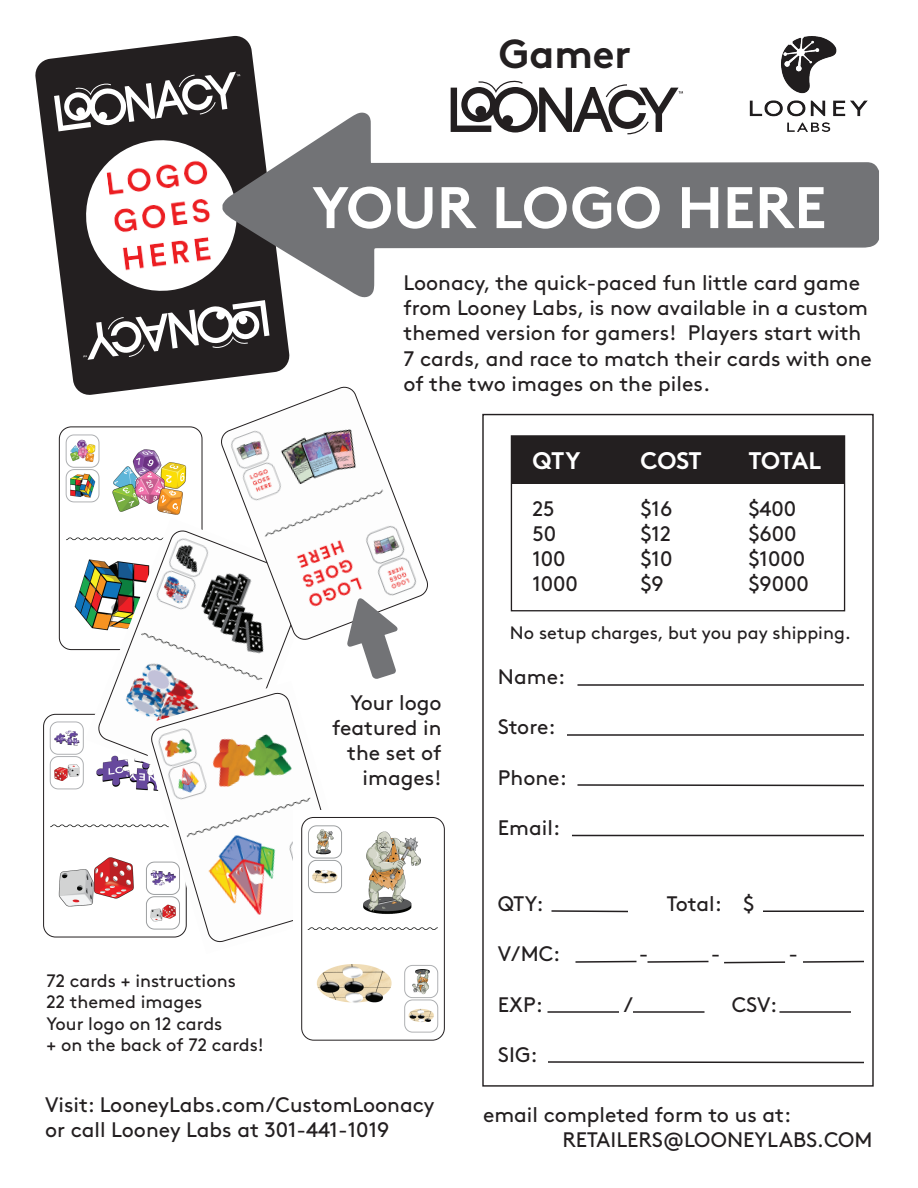
<style>
.page{position:relative;width:918px;height:1188px;background:#fff}
.page>*{position:absolute;margin:0;border:0;box-sizing:border-box;transform-origin:0 0}
.t1{font:700 58.5px "Brown";color:#fff}
.t2{font:700 40.5px "Brown";color:#231f20}
.t3{font:700 24px "Brown";letter-spacing:-.015em;color:#fff}
.t4{font:21px/25.2px "Brown";color:#231f20}
.t5{font:18px/21.6px "Brown";color:#231f20}
</style>
<div class="page">
<div style="left:511px;top:436px;width:334px;height:48px;background:#231f20"></div>
<div style="left:511px;top:435px;width:334px;height:176px;border:1px solid #231f20"></div>
<img style="left:43px;top:713px;width:96px;height:223px">
<div style="left:43px;top:714px;width:144px;height:224px;border:1px solid #231f20;border-radius:12px"></div>
<img style="left:58px;top:426px;width:143px;height:225px">
<div style="left:59px;top:426px;width:144px;height:224px;border:1px solid #231f20;border-radius:12px"></div>
<img style="left:85px;top:518px;width:118px;height:278px">
<svg style="left:97px;top:529px;width:188px;height:256px"></svg>
<img style="left:139px;top:681px;width:146px;height:257px">
<svg style="left:149px;top:691px;width:173px;height:252px"></svg>
<img style="left:294px;top:810px;width:151px;height:229px">
<div style="left:301px;top:817px;width:144px;height:224px;border:1px solid #231f20;border-radius:12px"></div>
<svg style="left:451px;top:80px;width:232px;height:31px"></svg>
<img style="left:749px;top:36px;width:119px;height:75px">
<hr style="left:578px;top:684px;width:286px;height:2px;background:#231f20">
<hr style="left:567px;top:734px;width:297px;height:2px;background:#231f20">
<svg style="left:577px;top:784px;width:287px;height:3px"></svg>
<hr style="left:572px;top:835px;width:292px;height:1px;background:#231f20">
<svg style="left:551px;top:910px;width:77px;height:3px"></svg>
<hr style="left:763px;top:910px;width:101px;height:2px;background:#231f20">
<svg style="left:803px;top:960px;width:61px;height:3px"></svg>
<hr style="left:548px;top:1011px;width:71px;height:2px;background:#231f20">
<svg style="left:548px;top:1061px;width:316px;height:3px"></svg>
<svg style="left:724px;top:961px;width:62px;height:3px"></svg>
<svg style="left:647px;top:960px;width:62px;height:3px"></svg>
<svg style="left:575px;top:960px;width:62px;height:3px"></svg>
<hr style="left:633px;top:1011px;width:72px;height:2px;background:#231f20">
<hr style="left:780px;top:1011px;width:71px;height:2px;background:#231f20">
<svg style="left:35px;top:36px;width:255px;height:359px"></svg>
<svg style="left:44px;top:46px;width:235px;height:341px;fill:#231f20"></svg>
<svg style="left:54px;top:72px;width:215px;height:288px"></svg>
<img style="left:89px;top:147px;width:134px;height:138px">
<svg style="left:223px;top:111px;width:656px;height:188px;fill:#727376"></svg>
<svg style="left:219px;top:384px;width:209px;height:258px"></svg>
<svg style="left:347px;top:598px;width:51px;height:81px"></svg>
<h2 class="t2" style="left:499px;top:21px;width:134px">Gamer</h2>
<h1 class="t1" style="left:312px;top:160px;width:516px">YOUR LOGO HERE</h1>
<p class="t4" style="left:404px;top:268px;width:470px">Loonacy, the quick-paced fun little card game from Looney Labs, is now available in a custom themed version for gamers! Players start with 7 cards, and race to match their cards with one of the two images on the piles.</p>
<p class="t4" style="left:332px;top:688px;width:111px;text-align:right">Your logo featured in the set of images!</p>
<p class="t5" style="left:47px;top:968px;width:219px">72 cards + instructions<br>22 themed images<br>Your logo on 12 cards<br>+ on the back of 72 cards!</p>
<p class="t4" style="left:45px;top:1090px;width:391px">Visit: LooneyLabs.com/CustomLoonacy or call Looney Labs at 301-441-1019</p>
<p class="t3" style="left:532px;top:441px;width:49px">QTY</p>
<p class="t3" style="left:640px;top:441px;width:63px">COST</p>
<p class="t3" style="left:748px;top:441px;width:75px">TOTAL</p>
<p class="t4" style="left:532px;top:494px;width:24px">25</p>
<p class="t4" style="left:640px;top:494px;width:33px">$16</p>
<p class="t4" style="left:748px;top:494px;width:49px">$400</p>
<p class="t4" style="left:532px;top:519px;width:25px">50</p>
<p class="t4" style="left:640px;top:519px;width:32px">$12</p>
<p class="t4" style="left:748px;top:519px;width:50px">$600</p>
<p class="t4" style="left:532px;top:545px;width:35px">100</p>
<p class="t4" style="left:640px;top:545px;width:34px">$10</p>
<p class="t4" style="left:748px;top:545px;width:58px">$1000</p>
<p class="t4" style="left:532px;top:570px;width:47px">1000</p>
<p class="t4" style="left:640px;top:570px;width:25px">$9</p>
<p class="t4" style="left:748px;top:570px;width:62px">$9000</p>
<p class="t5" style="left:510px;top:621px;width:343px">No setup charges, but you pay shipping.</p>
<p class="t4" style="left:498px;top:662px;width:69px">Name:</p>
<p class="t4" style="left:498px;top:713px;width:59px">Store:</p>
<p class="t4" style="left:498px;top:763px;width:70px">Phone:</p>
<p class="t4" style="left:498px;top:813px;width:64px">Email:</p>
<p class="t4" style="left:498px;top:889px;width:47px">QTY:</p>
<p class="t4" style="left:667px;top:889px;width:89px">Total: $</p>
<p class="t4" style="left:498px;top:939px;width:64px">V/MC:</p>
<p class="t4" style="left:639px;top:939px;width:11px">-</p>
<p class="t4" style="left:711px;top:939px;width:11px">-</p>
<p class="t4" style="left:789px;top:939px;width:11px">-</p>
<p class="t4" style="left:498px;top:990px;width:46px">EXP:</p>
<p class="t4" style="left:624px;top:990px;width:11px">/</p>
<p class="t4" style="left:732px;top:990px;width:47px">CSV:</p>
<p class="t4" style="left:498px;top:1040px;width:41px">SIG:</p>
<p class="t4" style="left:562px;top:1100px;width:312px;text-indent:-79px">email completed form to us at:<br>RETAILERS@LOONEYLABS.COM</p>
</div>
